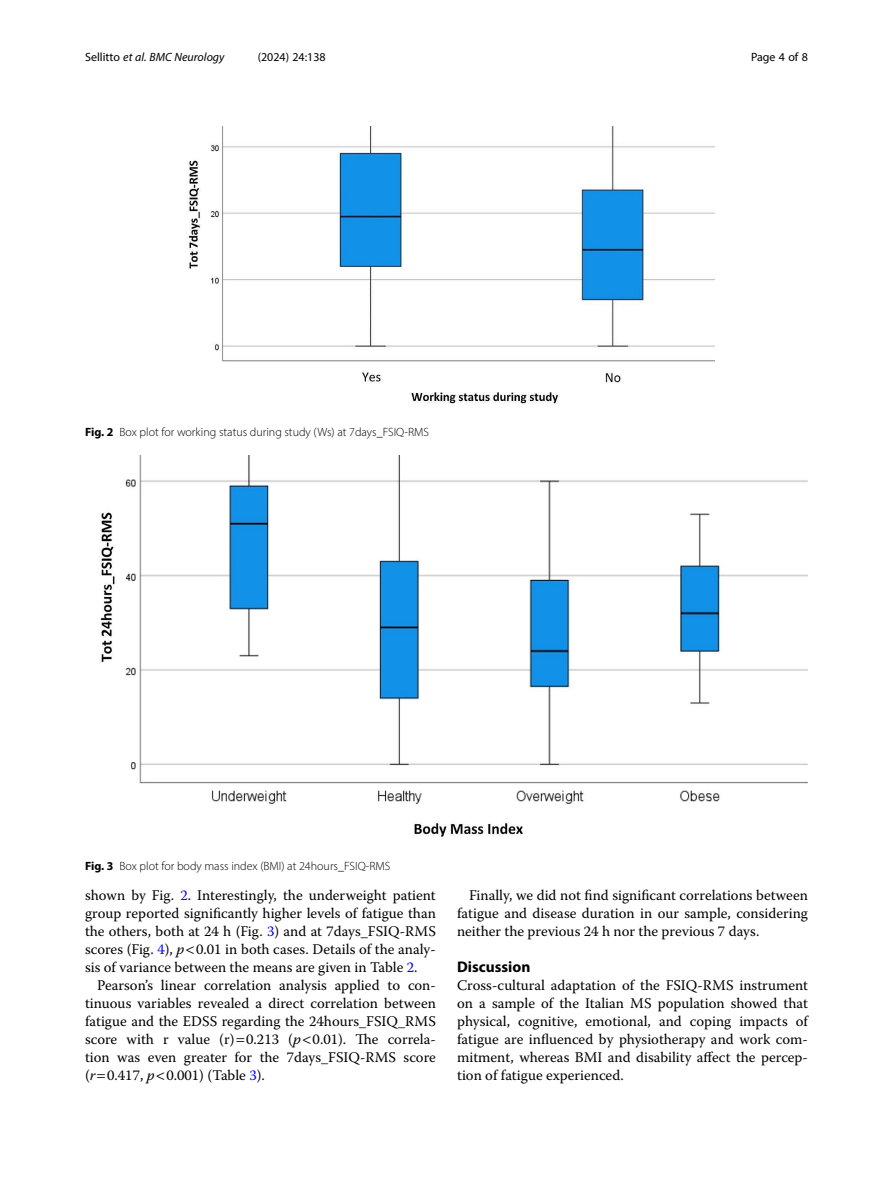
<style>
.page{position:relative;width:893px;height:1191px;background:#fff}
.page>*{position:absolute;margin:0;border:0;box-sizing:border-box;transform-origin:0 0}
.Head_1{font:700 15.45px "Myriad Pro";color:#000}
.Body_Text_Indent{font:14.7px/18px "Warnock Pro";color:#000;text-align:justify}
.Body_Text{font:14.7px/18px "Warnock Pro";color:#000;text-align:justify}
.Figure_Caption{font:300 12px "Myriad Pro";color:#000}
.t1{font:italic 12px "Myriad Pro";color:#000}
.t2{font:12px "Myriad Pro";color:#000}
.s1{font-style:normal}
.s2{font-weight:700}
.s3{color:#00f}
.s4{font-style:italic}
</style>
<div class="page">
<img style="left:100px;top:455px;width:708px;height:382px">
<img style="left:187px;top:126px;width:527px;height:278px">
<p class="t1" style="left:85px;top:50px;width:141px"><span class="s1">Sellitto</span> et al. BMC Neurology</p>
<p class="t2" style="left:258px;top:50px;width:70px">(2024) 24:138</p>
<p class="t2" style="left:751px;top:50px;width:58px">Page 4 of 8</p>
<p class="Figure_Caption" style="left:85px;top:425px;width:346px"><span class="s2">Fig. 2</span> Box plot for working status during study (Ws) at 7days_FSIQ-RMS</p>
<p class="Figure_Caption" style="left:85px;top:859px;width:307px"><span class="s2">Fig. 3</span> Box plot for body mass index (BMI) at 24hours_FSIQ-RMS</p>
<p class="Body_Text_Indent" style="left:85px;top:886px;width:352px">shown by Fig. <span class="s3">2</span>. Interestingly, the underweight patient group reported significantly higher levels of fatigue than the others, both at 24 h (Fig. <span class="s3">3</span>) and at 7days_FSIQ-RMS scores (Fig. <span class="s3">4</span>), <span class="s4">p</span> 0.01 in both cases. Details of the analy&shy;sis of variance between the means are given in Table <span class="s3">2</span>.</p>
<p class="Body_Text_Indent" style="left:85px;top:976px;width:352px;text-indent:12px">Pearson’s linear correlation analysis applied to con&shy;tinuous variables revealed a direct correlation between fatigue and the EDSS regarding the 24hours_FSIQ_RMS score with r value (r) 0.213 (<span class="s4">p</span> 0.01). The correla&shy;tion was even greater for the 7days_FSIQ-RMS score (<span class="s4">r</span> 0.417, <span class="s4">p</span> 0.001) (Table <span class="s3">3</span>).</p>
<p class="Body_Text_Indent" style="left:457px;top:886px;width:352px;text-indent:12px">Finally, we did not find significant correlations between fatigue and disease duration in our sample, considering neither the previous 24 h nor the previous 7 days.</p>
<p class="Head_1" style="left:457px;top:957px;width:75px">Discussion</p>
<p class="Body_Text" style="left:457px;top:976px;width:352px">Cross-cultural adaptation of the FSIQ-RMS instrument on a sample of the Italian MS population showed that physical, cognitive, emotional, and coping impacts of fatigue are influenced by physiotherapy and work com&shy;mitment, whereas BMI and disability affect the percep&shy;tion of fatigue experienced.</p>
</div>
